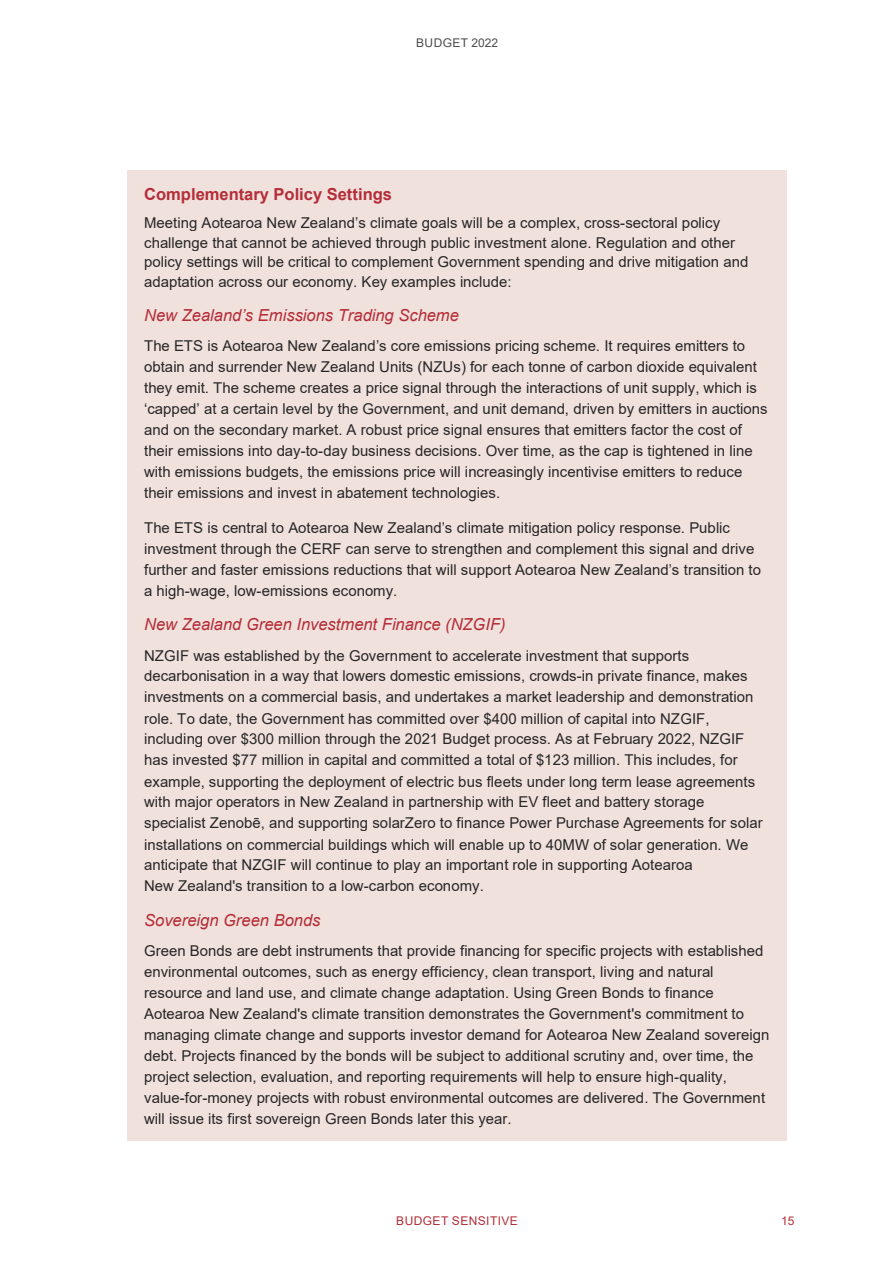
<style>
.page{position:relative;width:893px;height:1263px;background:#fff}
.page>*{position:absolute;margin:0;border:0;box-sizing:border-box;transform-origin:0 0}
.t1{font:italic 16.5px "Arial";color:#b42d38}
.t2{font:700 16.5px "Arial";color:#b42d38}
.t3{font:15px/21px "Arial";color:#262626}
.t4{font:12px "Arial";letter-spacing:.035em;color:#b42d38}
.t5{font:12px "Arial";letter-spacing:.035em;color:#4d4d4f}
</style>
<div class="page">
<div style="left:128px;top:170px;width:659px;height:971px;background:#f1e1dd"></div>
<p class="t5" style="left:416px;top:34px;width:84px">BUDGET 2022</p>
<p class="t2" style="left:144px;top:182px;width:249px">Complementary Policy Settings</p>
<p class="t3" style="left:144px;top:213px;width:606px;line-height:19.5px">Meeting Aotearoa New Zealand’s climate goals will be a complex, cross-sectoral policy challenge that cannot be achieved through public investment alone. Regulation and other policy settings will be critical to complement Government spending and drive mitigation and adaptation across our economy. Key examples include:</p>
<p class="t1" style="left:144px;top:305px;width:316px">New Zealand’s Emissions Trading Scheme</p>
<p class="t3" style="left:144px;top:335px;width:625px">The ETS is Aotearoa New Zealand’s core emissions pricing scheme. It requires emitters to obtain and surrender New Zealand Units (NZUs) for each tonne of carbon dioxide equivalent they emit. The scheme creates a price signal through the interactions of unit supply, which is ‘capped’ at a certain level by the Government, and unit demand, driven by emitters in auctions and on the secondary market. A robust price signal ensures that emitters factor the cost of their emissions into day-to-day business decisions. Over time, as the cap is tightened in line with emissions budgets, the emissions price will increasingly incentivise emitters to reduce their emissions and invest in abatement technologies.</p>
<p class="t3" style="left:144px;top:517px;width:619px">The ETS is central to Aotearoa New Zealand’s climate mitigation policy response. Public investment through the CERF can serve to strengthen and complement this signal and drive further and faster emissions reductions that will support Aotearoa New Zealand’s transition to a high-wage, low-emissions economy.</p>
<p class="t1" style="left:144px;top:614px;width:363px">New Zealand Green Investment Finance (NZGIF)</p>
<p class="t3" style="left:144px;top:645px;width:620px">NZGIF was established by the Government to accelerate investment that supports decarbonisation in a way that lowers domestic emissions, crowds-in private finance, makes investments on a commercial basis, and undertakes a market leadership and demonstration role. To date, the Government has committed over $400 million of capital into NZGIF, including over $300 million through the 2021 Budget process. As at February 2022, NZGIF has invested $77 million in capital and committed a total of $123 million. This includes, for example, supporting the deployment of electric bus fleets under long term lease agreements with major operators in New Zealand in partnership with EV fleet and battery storage specialist Zenobē, and supporting solarZero to finance Power Purchase Agreements for solar installations on commercial buildings which will enable up to 40MW of solar generation. We anticipate that NZGIF will continue to play an important role in supporting Aotearoa<br>New Zealand's transition to a low-carbon economy.</p>
<p class="t1" style="left:144px;top:909px;width:178px">Sovereign Green Bonds</p>
<p class="t3" style="left:144px;top:940px;width:627px">Green Bonds are debt instruments that provide financing for specific projects with established environmental outcomes, such as energy efficiency, clean transport, living and natural resource and land use, and climate change adaptation. Using Green Bonds to finance Aotearoa New Zealand's climate transition demonstrates the Government's commitment to managing climate change and supports investor demand for Aotearoa New Zealand sovereign debt. Projects financed by the bonds will be subject to additional scrutiny and, over time, the project selection, evaluation, and reporting requirements will help to ensure high-quality, value-for-money projects with robust environmental outcomes are delivered. The Government will issue its first sovereign Green Bonds later this year.</p>
<p class="t4" style="left:396px;top:1212px;width:123px">BUDGET SENSITIVE</p>
<p class="t4" style="left:781px;top:1212px;width:15px">15</p>
</div>
